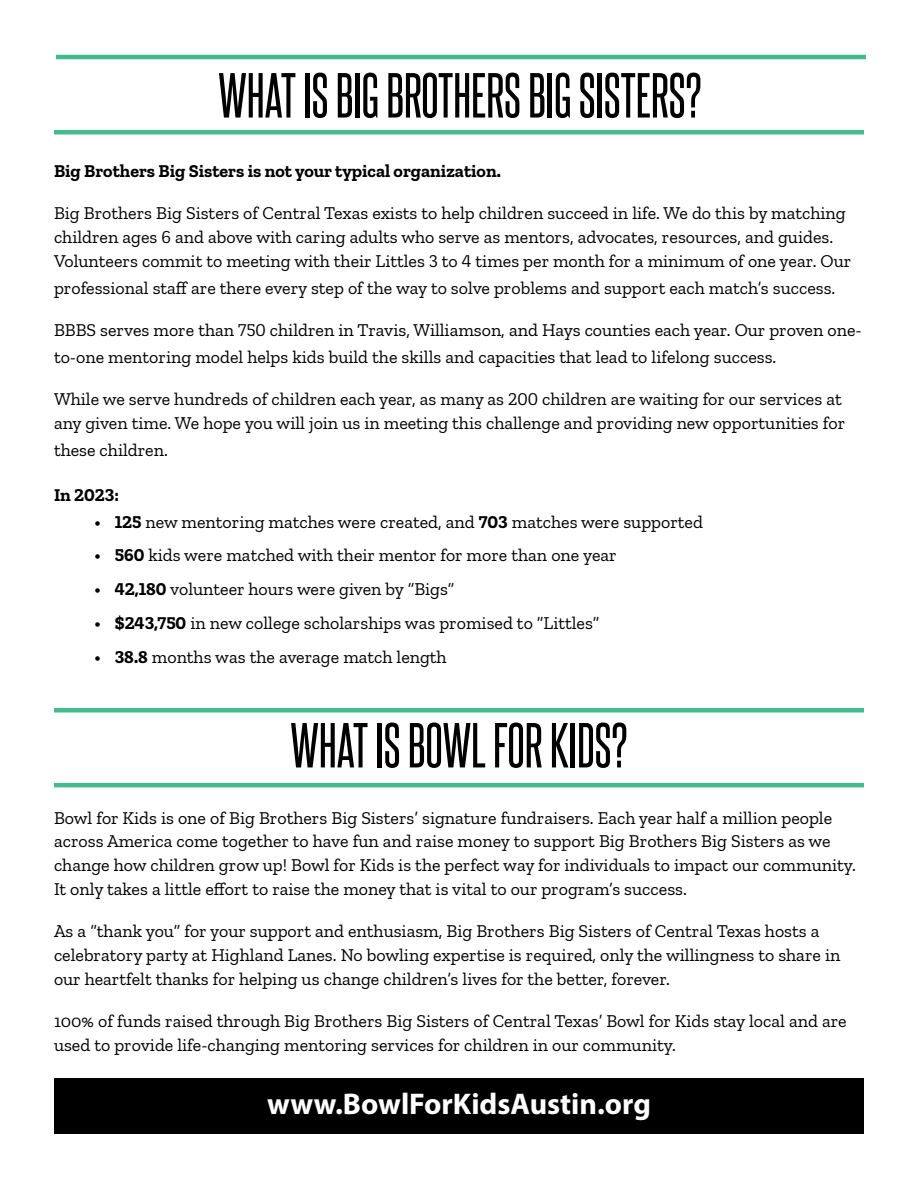
<style>
.page{position:relative;width:918px;height:1188px;background:#fff}
.page>*{position:absolute;margin:0;border:0;box-sizing:border-box;transform-origin:0 0}
.t1{font:54px "Steelfish Rg";color:#000}
.t2{font:700 30px "Myriad Pro";color:#fff}
.t3{font:18px/24px "Zilla Slab";color:#000}
.t4{font:700 18px "Zilla Slab";color:#000}
.s1{font-weight:700}
</style>
<div class="page">
<div style="left:54px;top:1079px;width:809px;height:55px;background:#000"></div>
<hr style="left:56px;top:55px;width:810px;height:4px;background:#44bb8d">
<hr style="left:54px;top:130px;width:810px;height:4px;background:#44bb8d">
<hr style="left:54px;top:708px;width:810px;height:4px;background:#44bb8d">
<hr style="left:54px;top:783px;width:810px;height:4px;background:#44bb8d">
<h1 class="t1" style="left:218px;top:62px;width:485px">WHAT IS BIG BROTHERS BIG SISTERS?</h1>
<p class="t4" style="left:54px;top:160px;width:448px">Big Brothers Big Sisters is not your typical organization.</p>
<p class="t3" style="left:54px;top:201px;width:799px">Big Brothers Big Sisters of Central Texas exists to help children succeed in life. We do this by matching children ages 6 and above with caring adults who serve as mentors, advocates, resources, and guides.<br>Volunteers commit to meeting with their Littles 3 to 4 times per month for a minimum of one year. Our</p>
<p class="t3" style="left:54px;top:276px;width:783px">professional staff are there every step of the way to solve problems and support each match’s success.</p>
<p class="t3" style="left:54px;top:316px;width:809px;line-height:27px">BBBS serves more than 750 children in Travis, Williamson, and Hays counties each year. Our proven one&shy;to-one mentoring model helps kids build the skills and capacities that lead to lifelong success.</p>
<p class="t3" style="left:54px;top:387px;width:793px">While we serve hundreds of children each year, as many as 200 children are waiting for our services at any given time. We hope you will join us in meeting this challenge and providing new opportunities for</p>
<p class="t3" style="left:54px;top:438px;width:115px">these children.</p>
<p class="t4" style="left:54px;top:484px;width:66px">In 2023:</p>
<p class="t3" style="left:94px;top:510px;width:610px"><span class="s1">• 125</span> new mentoring matches were created, and <span class="s1">703</span> matches were supported</p>
<p class="t3" style="left:94px;top:544px;width:524px"><span class="s1">• 560</span> kids were matched with their mentor for more than one year</p>
<p class="t3" style="left:94px;top:577px;width:362px"><span class="s1">• 42,180</span> volunteer hours were given by “Bigs”</p>
<p class="t3" style="left:94px;top:611px;width:506px"><span class="s1">• $243,750</span> in new college scholarships was promised to “Littles”</p>
<p class="t3" style="left:94px;top:645px;width:354px"><span class="s1">• 38.8</span> months was the average match length</p>
<h1 class="t1" style="left:290px;top:712px;width:339px">WHAT IS BOWL FOR KIDS?</h1>
<p class="t3" style="left:54px;top:806px;width:803px">Bowl for Kids is one of Big Brothers Big Sisters’ signature fundraisers. Each year half a million people across America come together to have fun and raise money to support Big Brothers Big Sisters as we change how children grow up! Bowl for Kids is the perfect way for individuals to impact our community.<br>It only takes a little effort to raise the money that is vital to our program’s success.</p>
<p class="t3" style="left:54px;top:920px;width:788px">As a “thank you” for your support and enthusiasm, Big Brothers Big Sisters of Central Texas hosts a celebratory party at Highland Lanes. No bowling expertise is required, only the willingness to share in our heartfelt thanks for helping us change children’s lives for the better, forever.</p>
<p class="t3" style="left:54px;top:1010px;width:794px">100% of funds raised through Big Brothers Big Sisters of Central Texas’ Bowl for Kids stay local and are used to provide life-changing mentoring services for children in our community.</p>
<h2 class="t2" style="left:267px;top:1085px;width:385px">www.BowlForKidsAustin.org</h2>
</div>
